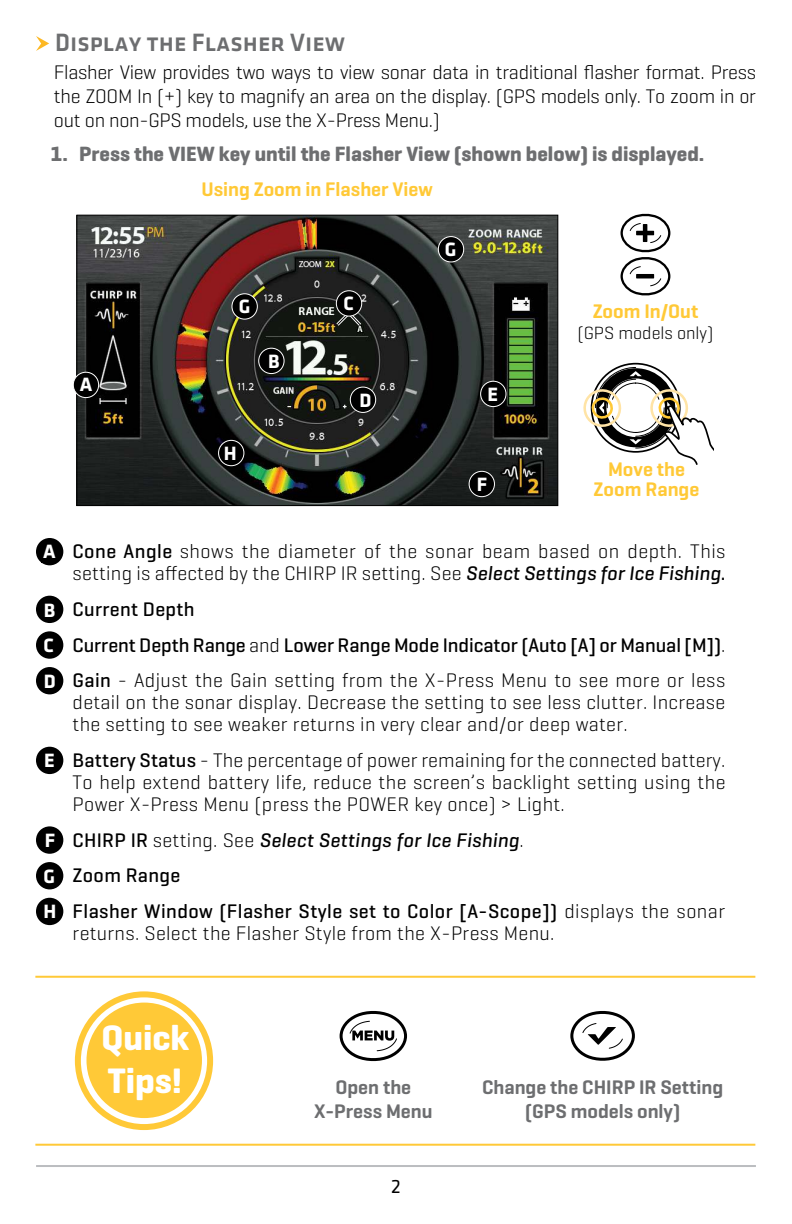
<style>
.page{position:relative;width:792px;height:1224px;background:#fff}
.page>*{position:absolute;margin:0;border:0;box-sizing:border-box;transform-origin:0 0}
.t1{font:700 36px/43.2px "Geogrotesque";color:#fff}
.t2{font:500 26px "Klavika";color:#6d6e70;scale:.95 1}
.t3{font:700 21px "Geogrotesque";color:#6d6e70}
.t4{font:300 20px/22px "Geogrotesque";letter-spacing:.015em;color:#000;text-align:justify}
.t5{font:500 20px/35.6px "Geogrotesque";letter-spacing:-.005em;color:#000}
.t6{font:500 20px/35.6px "Geogrotesque";letter-spacing:.015em;color:#000}
.t7{font:600 20px/24px "Geogrotesque";color:#6d6e70;text-align:center}
.t8{font:600 20px/20px "Geogrotesque";color:#ffc937;text-align:center}
.t9{font:700 20px "Klavika";color:#fff}
.t10{font:20px "Klavika";color:#000}
.t11{font:300 18px "Geogrotesque";color:#000}
.s1{font-family:"Klavika";font-weight:700;color:#fff}
.s2{font-weight:500}
.s3{font-weight:500;font-style:italic}
.s4{font-weight:300}
.s5{font-style:italic}
</style>
<div class="page">
<hr style="left:36px;top:1165px;width:720px;height:2px;background:#bbbdc0">
<svg style="left:36px;top:36px;width:13px;height:15px"></svg>
<svg style="left:621px;top:214px;width:49px;height:82px"></svg>
<hr style="left:636px;top:274px;width:18px;height:4px;background:#000">
<img style="left:78px;top:217px;width:478px;height:287px">
<div style="left:76px;top:215px;width:482px;height:291px;border:1px solid #000"></div>
<svg style="left:583px;top:367px;width:131px;height:98px"></svg>
<div style="left:73px;top:372px;width:26px;height:26px;background:#000;border-radius:50%"></div>
<div style="left:73px;top:372px;width:26px;height:26px;border:1px solid #fff;border-radius:50%"></div>
<div style="left:259px;top:348px;width:25px;height:26px;background:#000;border-radius:50%"></div>
<div style="left:258px;top:348px;width:27px;height:26px;border:1px solid #fff;border-radius:50%"></div>
<div style="left:350px;top:387px;width:26px;height:25px;background:#000;border-radius:50%"></div>
<div style="left:350px;top:387px;width:26px;height:26px;border:1px solid #fff;border-radius:50%"></div>
<div style="left:481px;top:381px;width:25px;height:26px;background:#000;border-radius:50%"></div>
<div style="left:480px;top:381px;width:26px;height:26px;border:1px solid #fff;border-radius:50%"></div>
<div style="left:469px;top:471px;width:25px;height:26px;background:#000;border-radius:50%"></div>
<div style="left:469px;top:471px;width:26px;height:26px;border:1px solid #fff;border-radius:50%"></div>
<div style="left:438px;top:237px;width:26px;height:25px;background:#000;border-radius:50%"></div>
<div style="left:438px;top:236px;width:26px;height:26px;border:1px solid #fff;border-radius:50%"></div>
<div style="left:232px;top:294px;width:25px;height:25px;background:#000;border-radius:50%"></div>
<div style="left:231px;top:293px;width:27px;height:27px;border:1px solid #fff;border-radius:50%"></div>
<div style="left:219px;top:440px;width:25px;height:26px;background:#000;border-radius:50%"></div>
<div style="left:218px;top:440px;width:26px;height:26px;border:1px solid #fff;border-radius:50%"></div>
<svg style="left:333px;top:309px;width:31px;height:20px"></svg>
<div style="left:336px;top:291px;width:26px;height:25px;background:#000;border-radius:50%"></div>
<div style="left:336px;top:290px;width:26px;height:27px;border:1px solid #fff;border-radius:50%"></div>
<div style="left:86px;top:1003px;width:116px;height:115px;background:#ffc937;border-radius:50%"></div>
<div style="left:75px;top:991px;width:138px;height:139px;border:6px solid #ffc937;border-radius:50%"></div>
<div style="left:37px;top:539px;width:25px;height:25px;background:#000;border-radius:50%"></div>
<div style="left:36px;top:538px;width:27px;height:27px;border:2px solid #000;border-radius:50%"></div>
<div style="left:41px;top:545px;width:15px;height:18px;background:#000"></div>
<div style="left:37px;top:597px;width:25px;height:25px;background:#000;border-radius:50%"></div>
<div style="left:36px;top:596px;width:27px;height:27px;border:2px solid #000;border-radius:50%"></div>
<div style="left:37px;top:632px;width:25px;height:26px;background:#000;border-radius:50%"></div>
<div style="left:36px;top:631px;width:27px;height:28px;border:2px solid #000;border-radius:50%"></div>
<div style="left:37px;top:668px;width:25px;height:25px;background:#000;border-radius:50%"></div>
<div style="left:36px;top:667px;width:27px;height:27px;border:2px solid #000;border-radius:50%"></div>
<div style="left:37px;top:748px;width:25px;height:25px;background:#000;border-radius:50%"></div>
<div style="left:36px;top:747px;width:27px;height:27px;border:2px solid #000;border-radius:50%"></div>
<div style="left:37px;top:827px;width:25px;height:26px;background:#000;border-radius:50%"></div>
<div style="left:36px;top:826px;width:27px;height:28px;border:2px solid #000;border-radius:50%"></div>
<div style="left:37px;top:863px;width:25px;height:25px;background:#000;border-radius:50%"></div>
<div style="left:36px;top:862px;width:27px;height:27px;border:2px solid #000;border-radius:50%"></div>
<div style="left:37px;top:899px;width:25px;height:25px;background:#000;border-radius:50%"></div>
<div style="left:36px;top:898px;width:27px;height:27px;border:2px solid #000;border-radius:50%"></div>
<hr style="left:35px;top:1144px;width:720px;height:2px;background:#ffc937">
<hr style="left:35px;top:976px;width:720px;height:2px;background:#ffc937">
<svg style="left:340px;top:1011px;width:67px;height:50px"></svg>
<svg style="left:570px;top:1011px;width:65px;height:50px"></svg>
<h2 class="t2" style="left:55px;top:33px;width:307px">Display the Flasher View</h2>
<p class="t4" style="left:54px;top:62px;width:704px;line-height:24px">Flasher View provides two ways to view sonar data in traditional flasher format. Press the ZOOM In (+) key to magnify an area on the display. (GPS models only. To zoom in or out on non-GPS models, use the X-Press Menu.)</p>
<p class="t3" style="left:50px;top:147px;width:656px">1. Press the VIEW key until the Flasher View (shown below) is displayed.</p>
<p class="t9" style="left:80px;top:378px;width:14px">A</p>
<p class="t8" style="left:201px;top:181px;width:233px">Using Zoom in Flasher View</p>
<p class="t9" style="left:239px;top:300px;width:13px">G</p>
<p class="t9" style="left:268px;top:354px;width:13px">B</p>
<p class="t9" style="left:344px;top:297px;width:12px">C</p>
<p class="t9" style="left:445px;top:242px;width:13px">G</p>
<p class="t9" style="left:224px;top:447px;width:14px">H</p>
<p class="t9" style="left:359px;top:393px;width:13px">D</p>
<p class="t9" style="left:487px;top:387px;width:12px">E</p>
<p class="t9" style="left:477px;top:478px;width:12px">F</p>
<p class="t8" style="left:593px;top:303px;width:107px">Zoom In/Out</p>
<p class="t11" style="left:577px;top:326px;width:138px">(GPS models only)</p>
<p class="t8" style="left:594px;top:461px;width:107px">Move the<br>Zoom Range</p>
<p class="t4" style="left:43px;top:542px;width:684px;text-align:right"><span class="s1">A</span> <span class="s2">Cone Angle</span> shows the diameter of the sonar beam based on depth. This setting is affected by the CHIRP IR setting. See <span class="s3">Select Settings for Ice Fishing</span><span class="s2">.</span></p>
<p class="t5" style="left:44px;top:593px;width:683px"><span class="s1">B</span> Current Depth<br><span class="s1">C</span> Current Depth Range <span class="s4">and</span> Lower Range Mode Indicator (Auto [A] or Manual [M])<span class="s4">.<br></span><span class="s1">D</span> Gain <span class="s4">- Adjust the Gain setting from the X-Press Menu to see more or less</span></p>
<p class="t4" style="left:73px;top:693px;width:654px">detail on the sonar display. Decrease the setting to see less clutter. Increase the setting to see weaker returns in very clear and/or deep water.</p>
<p class="t4" style="left:73px;top:751px;width:654px;text-indent:-28px"><span class="s1">E</span> <span class="s2">Battery Status</span> - The percentage of power remaining for the connected battery.<br>To help extend battery life, reduce the screen’s backlight setting using the Power X-Press Menu (press the POWER key once) &gt; Light.</p>
<p class="t6" style="left:43px;top:824px;width:683px"><span class="s1">F</span> CHIRP IR <span class="s4">setting. See</span> <span class="s5">Select Settings for Ice Fishing</span><span class="s4">.<br></span><span class="s1">G</span> Zoom Range<br><span class="s1">H</span> Flasher Window (Flasher Style set to Color [A-Scope]) <span class="s4">displays the sonar</span></p>
<p class="t4" style="left:73px;top:924px;width:483px">returns. Select the Flasher Style from the X-Press Menu.</p>
<h1 class="t1" style="left:101px;top:1020px;width:89px">Quick<br>Tips!</h1>
<p class="t7" style="left:314px;top:1077px;width:120px">Open the<br>X-Press Menu</p>
<p class="t7" style="left:482px;top:1077px;width:243px">Change the CHIRP IR Setting (GPS models only)</p>
<p class="t10" style="left:391px;top:1174px;width:11px">2</p>
</div>
